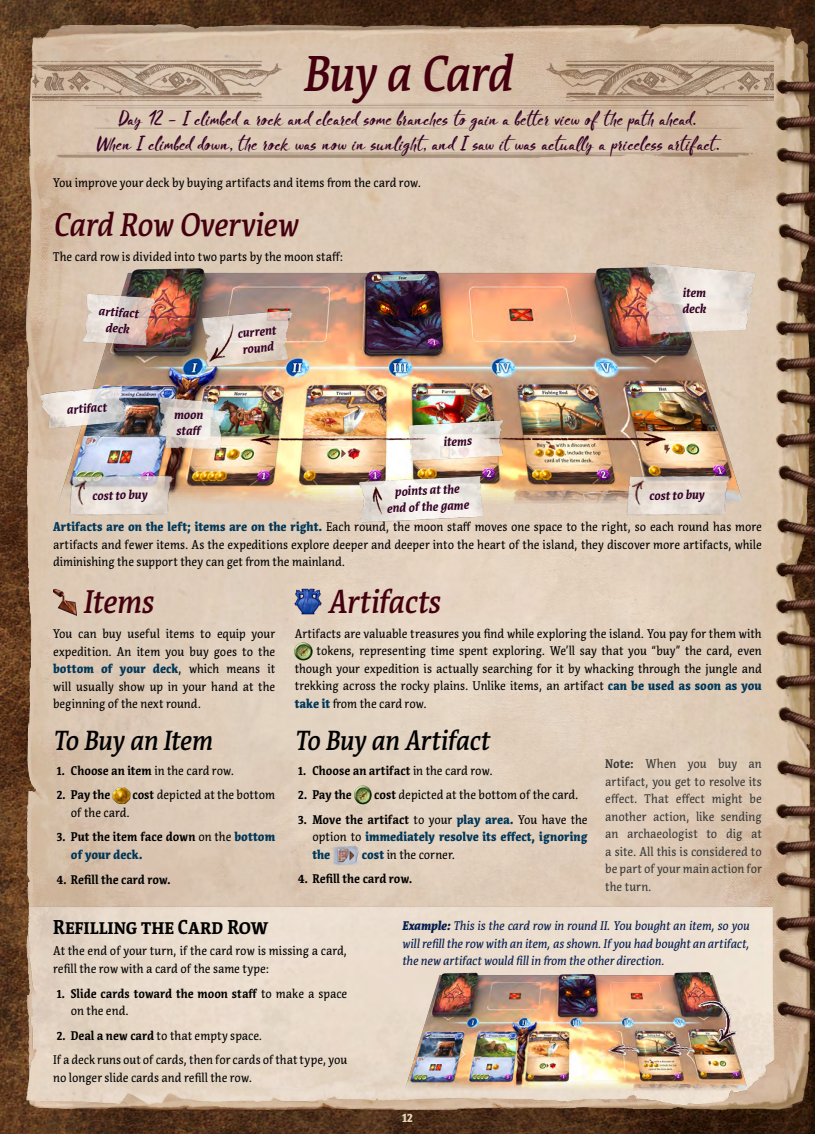
<style>
.page{position:relative;width:815px;height:1134px;background:#fff}
.page>*{position:absolute;margin:0;border:0;box-sizing:border-box;transform-origin:0 0}
.t1{font:italic 500 50px "Acuta";letter-spacing:-.03em;color:#44000e;scale:.9 1}
.t2{font:italic 500 32.5px "Acuta";letter-spacing:-.015em;color:#44000e;scale:.9 1}
.t3{font:italic 500 27.5px "Acuta";letter-spacing:-.02em;color:#000;scale:.9 1}
.t4{font:700 20px "Acuta";letter-spacing:-.005em;color:#000;scale:.9 1}
.t5{font:16.88px/25px "Blooms";letter-spacing:.02em;color:#340024;text-align:center}
.t6{font:12.5px/17.5px "Acuta";color:#000;text-align:justify;scale:.9 1}
.t7{font:700 12.5px/17.5px "Acuta";letter-spacing:.01em;color:#000;scale:.9 1}
.t8{font:12.5px/17.5px "Acuta";color:#383937;text-align:justify;scale:.9 1}
.t9{font:italic 12.5px/17.5px "Acuta";letter-spacing:-.01em;color:#061e4f;text-align:justify;scale:.9 1}
.t10{font:italic 700 12.5px/16.2px "Acuta";letter-spacing:-.005em;color:#340024;scale:.9 1}
.t11{font:900 12.5px/17.5px "Acuta";color:#003657;text-align:justify;scale:.9 1}
.t12{font:900 12.5px "Acuta";color:#e7d5b5;scale:.9 1}
.s1{font-weight:900;color:#003657}
.s2{font-weight:400}
.s3{font-weight:700}
.s4{font-weight:700;color:#000}
.s5{font-weight:400;color:#000}
.s6{font-weight:900}
</style>
<div class="page">
<img style="left:0;top:0;width:815px;height:1134px">
<img style="left:40px;top:130px;width:717px;height:399px">
<img style="left:16px;top:905px;width:759px;height:222px">
<img style="left:57px;top:101px;width:706px;height:106px">
<img style="left:33px;top:60px;width:249px;height:42px">
<img style="left:546px;top:60px;width:228px;height:42px">
<img style="left:80px;top:290px;width:76px;height:56px">
<img style="left:200px;top:311px;width:92px;height:56px">
<img style="left:251px;top:420px;width:415px;height:40px">
<img style="left:646px;top:262px;width:111px;height:92px">
<img style="left:158px;top:397px;width:73px;height:58px">
<img style="left:39px;top:387px;width:87px;height:42px">
<img style="left:67px;top:469px;width:109px;height:52px">
<img style="left:624px;top:469px;width:109px;height:52px">
<img style="left:203px;top:312px;width:37px;height:60px">
<img style="left:396px;top:903px;width:358px;height:200px">
<img style="left:699px;top:991px;width:37px;height:60px">
<img style="left:655px;top:1025px;width:56px;height:52px">
<img style="left:588px;top:1025px;width:67px;height:52px">
<img style="left:789px;top:789px;width:26px;height:170px">
<img style="left:53px;top:587px;width:24px;height:29px">
<img style="left:113px;top:785px;width:17px;height:20px">
<img style="left:295px;top:587px;width:27px;height:29px">
<img style="left:295px;top:641px;width:17px;height:20px">
<img style="left:354px;top:785px;width:18px;height:20px">
<img style="left:333px;top:842px;width:26px;height:23px">
<img style="left:338px;top:848px;width:16px;height:14px">
<img style="left:397px;top:476px;width:87px;height:47px">
<img style="left:359px;top:469px;width:38px;height:60px">
<h1 class="t1" style="left:302px;top:43px;width:235px">Buy a Card</h1>
<h3 class="t5" style="left:95px;top:107px;width:626px">Day 12 – I climbed a rock and cleared some branches to gain a better view of the path ahead.<br>When I climbed down, the rock was now in sunlight, and I saw it was actually a priceless artifact.</h3>
<p class="t6" style="left:53px;top:173px;width:410px">You improve your deck by buying artifacts and items from the card row.</p>
<h2 class="t2" style="left:53px;top:205px;width:274px">Card Row Overview</h2>
<p class="t6" style="left:53px;top:248px;width:324px">The card row is divided into two parts by the moon staff:</p>
<p class="t10" style="left:99px;top:303px;width:46px;text-align:center;rotate:4deg">artifact deck</p>
<p class="t10" style="left:66px;top:402px;width:46px;rotate:-4deg">artifact</p>
<p class="t10" style="left:174px;top:407px;width:34px">moon staff</p>
<p class="t10" style="left:237px;top:325px;width:45px;rotate:-5deg">current round</p>
<p class="t10" style="left:443px;top:434px;width:33px;rotate:-2deg">items</p>
<p class="t10" style="left:682px;top:284px;width:28px">item deck</p>
<p class="t10" style="left:385px;top:484px;width:93px;text-align:center;rotate:-3deg">points at the end of the game</p>
<p class="t10" style="left:92px;top:488px;width:63px;rotate:-1deg">cost to buy</p>
<p class="t10" style="left:649px;top:488px;width:63px;rotate:-1deg">cost to buy</p>
<p class="t6" style="left:53px;top:518px;width:789px"><span class="s1">Artifacts are on the left; items are on the right.</span> Each round, the moon staff moves one space to the right, so each round has more artifacts and fewer items. As the expeditions explore deeper and deeper into the heart of the island, they discover more artifacts, while diminishing the support they can get from the mainland.</p>
<h2 class="t2" style="left:83px;top:582px;width:80px">Items</h2>
<p class="t6" style="left:53px;top:625px;width:248px">You can buy useful items to equip your expedition. An item you buy goes to the <span class="s1">bottom of your deck</span>, which means it will usually show up in your hand at the beginning of the next round.</p>
<h3 class="t3" style="left:53px;top:724px;width:178px">To Buy an Item</h3>
<p class="t7" style="left:57px;top:761px;width:199px">1. Choose an item <span class="s2">in the card row.</span></p>
<p class="t7" style="left:57px;top:786px;width:61px">2. Pay the</p>
<p class="t6" style="left:132px;top:786px;width:160px"><span class="s3">cost</span> depicted at the bottom</p>
<p class="t6" style="left:71px;top:804px;width:67px">of the card.</p>
<p class="t7" style="left:71px;top:828px;width:229px;text-indent:-14px">3. Put the item face down <span class="s2">on the</span> <span class="s1">bottom of your deck.</span></p>
<p class="t7" style="left:57px;top:870px;width:128px">4. Refill the card row.</p>
<h2 class="t2" style="left:328px;top:582px;width:126px">Artifacts</h2>
<p class="t6" style="left:295px;top:625px;width:521px">Artifacts are valuable treasures you find while exploring the island. You pay for them with</p>
<p class="t6" style="left:317px;top:642px;width:496px">tokens, representing time spent exploring. We’ll say that you “buy” the card, even</p>
<p class="t6" style="left:295px;top:660px;width:520px">though your expedition is actually searching for it by whacking through the jungle and</p>
<p class="t6" style="left:295px;top:677px;width:521px">trekking across the rocky plains. Unlike items, an artifact <span class="s1">can be used as soon as you</span></p>
<p class="t6" style="left:295px;top:695px;width:148px"><span class="s1">take it</span> from the card row.</p>
<h3 class="t3" style="left:295px;top:724px;width:218px">To Buy an Artifact</h3>
<p class="t7" style="left:298px;top:761px;width:218px">1. Choose an artifact <span class="s2">in the card row.</span></p>
<p class="t7" style="left:298px;top:786px;width:61px">2. Pay the</p>
<p class="t6" style="left:374px;top:786px;width:229px"><span class="s3">cost</span> depicted at the bottom of the card.</p>
<p class="t11" style="left:312px;top:810px;width:307px;text-indent:-14px"><span class="s4">3. Move the artifact</span> <span class="s5">to your</span> play area. <span class="s5">You have the option to</span> immediately resolve its effect, ignoring the</p>
<p class="t8" style="left:605px;top:755px;width:175px"><span class="s3">Note:</span> When you buy an artifact, you get to resolve its effect. That effect might be another action, like sending an archaeologist to dig at a site. All this is considered to be part of your main action for the turn.</p>
<p class="t6" style="left:362px;top:846px;width:105px"><span class="s1">cost</span> in the corner.</p>
<p class="t7" style="left:298px;top:870px;width:128px">4. Refill the card row.</p>
<h3 class="t4" style="left:53px;top:915px;width:241px">Refilling the Card Row</h3>
<p class="t6" style="left:53px;top:942px;width:328px">At the end of your turn, if the card row is missing a card, refill the row with a card of the same type:</p>
<p class="t7" style="left:71px;top:984px;width:309px;text-indent:-14px">1. Slide cards toward the moon staff <span class="s2">to make a space on the end.</span></p>
<p class="t6" style="left:53px;top:1023px;width:328px;line-height:24.6px"><span class="s3">2. Deal a new card</span> to that empty space.<br>If a deck runs out of cards, then for cards of that type, you</p>
<p class="t6" style="left:53px;top:1069px;width:222px">no longer slide cards and refill the row.</p>
<p class="t9" style="left:402px;top:917px;width:387px"><span class="s6">Example:</span> This is the card row in round II. You bought an item, so you will refill the row with an item, as shown. If you had bought an artifact, the new artifact would fill in from the other direction.</p>
<p class="t12" style="left:402px;top:1110px;width:14px">12</p>
</div>
